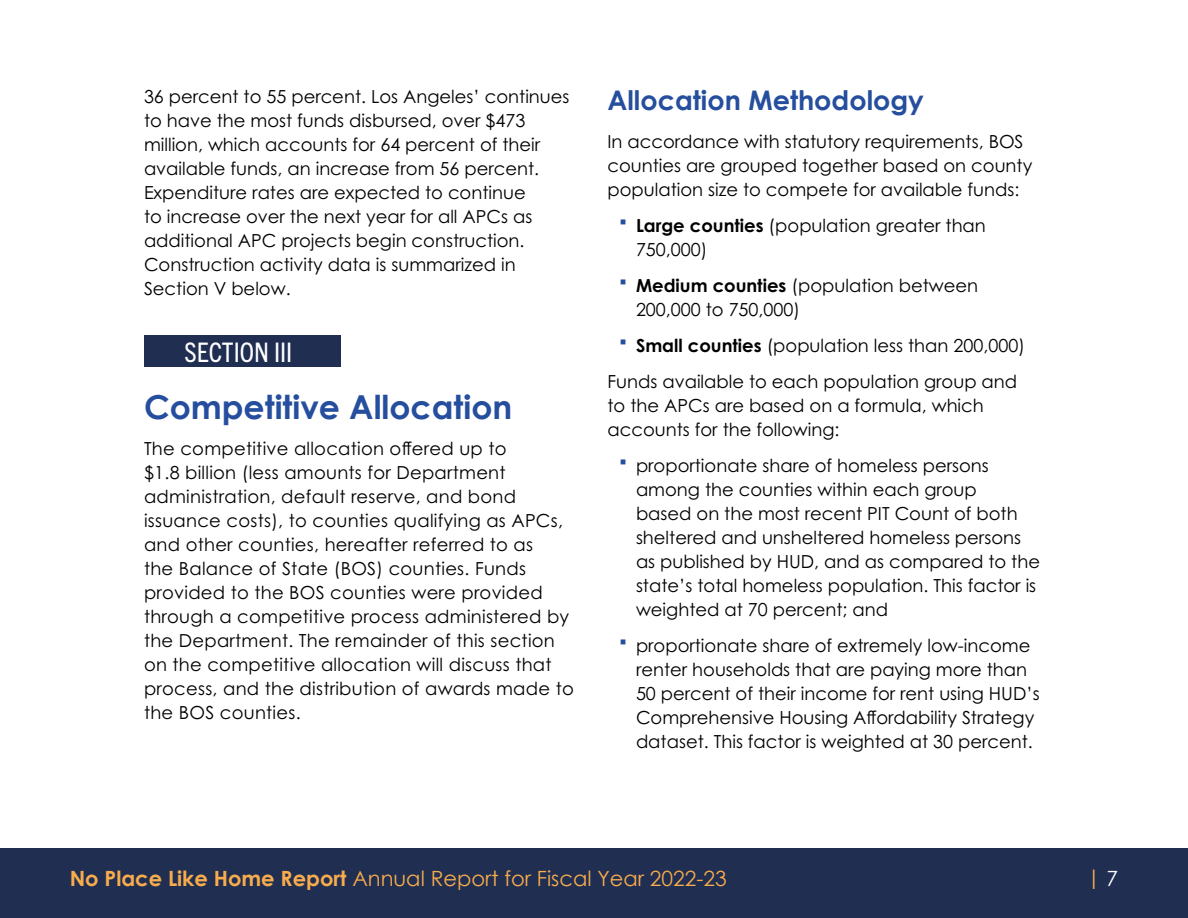
<style>
.page{position:relative;width:1188px;height:918px;background:#fff}
.page>*{position:absolute;margin:0;border:0;box-sizing:border-box;transform-origin:0 0}
.t1{font:700 33px "Century Gothic";color:#264e9e}
.h3_no_TOC{font:700 27px "Century Gothic";color:#264e9e}
.Condensed_H3_Tagged_Reversed_CAPS{font:condensed 27px "Trade Gothic Next LT Pro";color:#fff}
.t2{font:21px "Century Gothic";color:#f8ac4c}
.t3{font:18px/24px "Century Gothic Pro";color:#000}
.s1{font-weight:700}
.s2{color:#fff}
</style>
<div class="page">
<div style="left:0;top:848px;width:1188px;height:70px;background:#202e52"></div>
<div style="left:144px;top:335px;width:196px;height:32px;background:#202e52"></div>
<p class="t3" style="left:144px;top:85px;width:427px">36 percent to 55 percent. Los Angeles’ continues to have the most funds disbursed, over $473 million, which accounts for 64 percent of their available funds, an increase from 56 percent.<br>Expenditure rates are expected to continue<br>to increase over the next year for all APCs as additional APC projects begin construction.<br>Construction activity data is summarized in Section V below.</p>
<h3 class="Condensed_H3_Tagged_Reversed_CAPS" style="left:184px;top:333px;width:109px">SECTION III</h3>
<h2 class="t1" style="left:144px;top:382px;width:370px">Competitive Allocation</h2>
<p class="t3" style="left:144px;top:436px;width:431px">The competitive allocation offered up to<br>$1.8 billion (less amounts for Department administration, default reserve, and bond issuance costs), to counties qualifying as APCs, and other counties, hereafter referred to as<br>the Balance of State (BOS) counties. Funds provided to the BOS counties were provided through a competitive process administered by the Department. The remainder of this section on the competitive allocation will discuss that process, and the distribution of awards made to the BOS counties.</p>
<h3 class="h3_no_TOC" style="left:608px;top:80px;width:318px">Allocation Methodology</h3>
<p class="t3" style="left:608px;top:129px;width:426px">In accordance with statutory requirements, BOS counties are grouped together based on county population size to compete for available funds:</p>
<p class="t3" style="left:636px;top:213px;width:351px;text-indent:-16px"><sup>▪</sup> <span class="s1">Large counties</span> (population greater than<br>750,000)</p>
<p class="t3" style="left:636px;top:273px;width:344px;text-indent:-16px"><sup>▪</sup> <span class="s1">Medium counties</span> (population between<br>200,000 to 750,000)</p>
<p class="t3" style="left:620px;top:333px;width:407px"><sup>▪</sup> <span class="s1">Small counties</span> (population less than 200,000)</p>
<p class="t3" style="left:608px;top:369px;width:411px">Funds available to each population group and to the APCs are based on a formula, which accounts for the following:</p>
<p class="t3" style="left:636px;top:453px;width:406px;text-indent:-16px"><sup>▪</sup> proportionate share of homeless persons among the counties within each group<br>based on the most recent PIT Count of both sheltered and unsheltered homeless persons as published by HUD, and as compared to the state’s total homeless population. This factor is weighted at 70 percent; and</p>
<p class="t3" style="left:636px;top:633px;width:405px;text-indent:-16px"><sup>▪</sup> proportionate share of extremely low-income renter households that are paying more than 50 percent of their income for rent using HUD’s Comprehensive Housing Affordability Strategy dataset. This factor is weighted at 30 percent.</p>
<p class="t2" style="left:70px;top:864px;width:658px"><span class="s1">No Place Like Home Report</span> Annual Report for Fiscal Year 2022-23</p>
<p class="t2" style="left:1087px;top:862px;width:33px">| <span class="s2">7</span></p>
</div>
